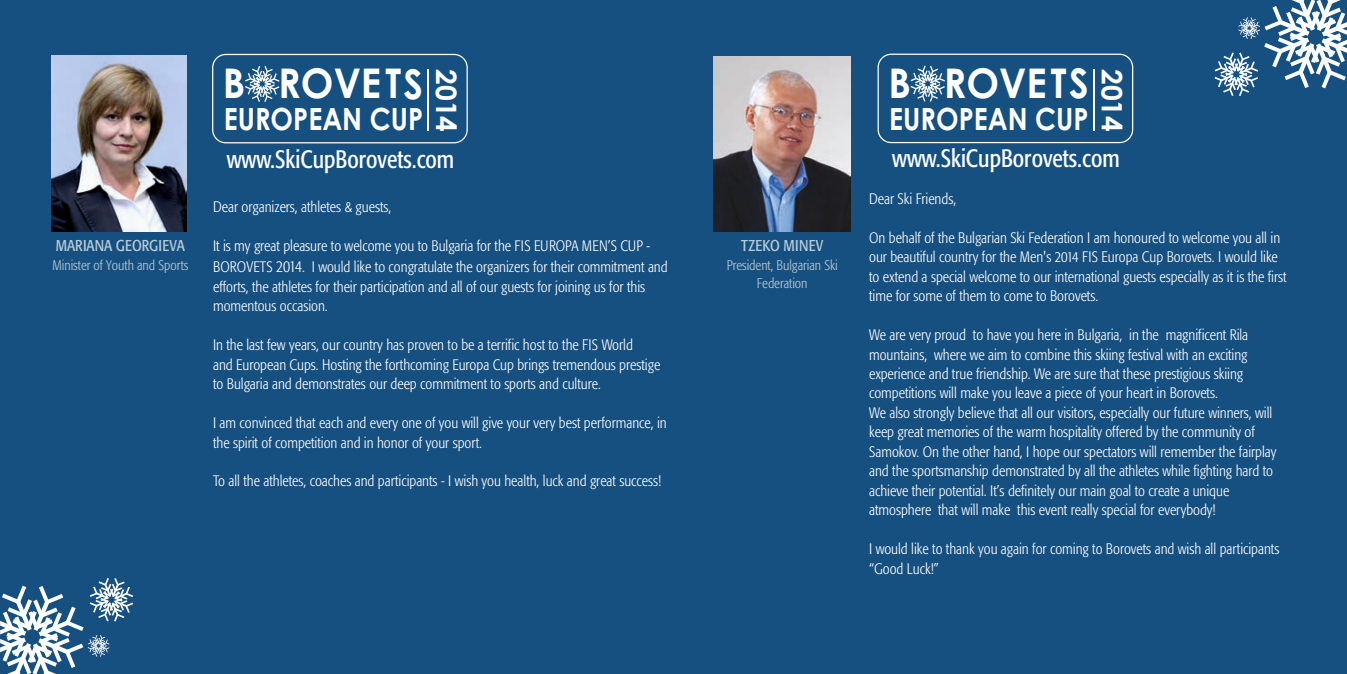
<style>
.page{position:relative;width:1347px;height:674px;background:#fff}
.page>*{position:absolute;margin:0;border:0;box-sizing:border-box;transform-origin:0 0}
.t1{font:700 40.88px "Century Gothic";color:#fff;scale:.95 1}
.t2{font:700 30.62px "Century Gothic";color:#fff;scale:.88 1}
.t3{font:700 28.12px "Century Gothic";color:#fff}
.t4{font:700 25px "Formata Cond Cyr";color:#fff;scale:.95 1}
.t5{font:700 15.5px "Formata Cond Cyr";letter-spacing:.01em;color:#b8cbd6}
.t6{font:15px/19.5px "Formata Cond Cyr";color:#fff}
.t7{font:13.75px/17.9px "Formata Cond Cyr";color:#b8cbd6;text-align:center}
.s1{font-size:16.25px}
</style>
<div class="page">
<div style="left:0;top:0;width:1346px;height:673px;background:#165081"></div>
<svg style="left:0;top:578px;width:133px;height:95px"></svg>
<svg style="left:1214px;top:0;width:132px;height:96px"></svg>
<img style="left:52px;top:55px;width:135px;height:176px">
<div style="left:212px;top:54px;width:256px;height:89px;border:1px solid #fff;border-radius:13px"></div>
<hr style="left:427px;top:69px;width:2px;height:62px;background:#fff">
<svg style="left:245px;top:66px;width:34px;height:36px"></svg>
<div style="left:877px;top:54px;width:256px;height:89px;border:1px solid #fff;border-radius:13px"></div>
<hr style="left:1092px;top:69px;width:2px;height:61px;background:#fff">
<svg style="left:910px;top:66px;width:35px;height:36px"></svg>
<img style="left:713px;top:56px;width:137px;height:175px">
<p class="t5" style="left:56px;top:239px;width:131px">MARIANA GEORGIEVA</p>
<p class="t7" style="left:52px;top:257px;width:138px">Minister of Youth and Sports</p>
<h1 class="t1" style="left:223px;top:68px;width:212px">B ROVE TS</h1>
<h2 class="t2" style="left:224px;top:107px;width:228px">EUROPEAN CUP</h2>
<h3 class="t3" style="left:457px;top:69px;width:65px;rotate:90deg">2014</h3>
<h3 class="t4" style="left:227px;top:148px;width:241px">www.SkiCupBorovets.com</h3>
<p class="t6" style="left:213px;top:199px;width:180px">Dear organizers, athletes &amp; guests,</p>
<p class="t6" style="left:213px;top:237px;width:456px;line-height:20px">It is my great pleasure to welcome you to Bulgaria for the FIS ЕURОРА MEN’S СUР - BOROVETS <span class="s1">2014</span>. I would like to congratulate the organizers for their commitment and efforts, the athletes for their participation and all of our guests for joining us for this momentous occasion.</p>
<p class="t6" style="left:213px;top:336px;width:449px">In the last few years, оur country has proven to bе а terrific host to the FIS World<br>and European Cups. Hosting the forthcoming Europa Cup brings tremendous prestige to Bulgaria and demonstrates our deep commitment to sports and culture.</p>
<p class="t6" style="left:213px;top:414px;width:455px">I am convinced that each and every one of you will give your very best performance, in the spirit of competition and in honor of your sport.</p>
<p class="t6" style="left:213px;top:472px;width:450px">То all the athletes, coaches and participants - I wish you health, luck and great success!</p>
<p class="t5" style="left:741px;top:239px;width:83px">TZEKO MINEV</p>
<p class="t7" style="left:726px;top:257px;width:113px">President, Bulgarian Ski<br>Federation</p>
<h1 class="t1" style="left:888px;top:68px;width:212px">B ROVE TS</h1>
<h2 class="t2" style="left:889px;top:107px;width:228px">EUROPEAN CUP</h2>
<h3 class="t3" style="left:1122px;top:69px;width:65px;rotate:90deg">2014</h3>
<h3 class="t4" style="left:892px;top:148px;width:241px">www.SkiCupBorovets.com</h3>
<p class="t6" style="left:869px;top:190px;width:89px">Dear Ski Friends,</p>
<p class="t6" style="left:869px;top:229px;width:419px">On behalf of the Bulgarian Ski Federation I am honoured to welcome you all in our beautiful country for the Men's 2014 FIS Europa Cup Borovets. I would like to extend a special welcome to our international guests especially as it is the first time for some of them to come to Borovets.</p>
<p class="t6" style="left:869px;top:326px;width:409px">We are very proud to have you here in Bulgaria, in the magnificent Rila mountains, where we aim to combine this skiing festival with an exciting experience and true friendship. We are sure that these prestigious skiing competitions will make you leave a piece of your heart in Borovets.<br>We also strongly believe that all our visitors, especially our future winners, will keep great memories of the warm hospitality offered by the community of Samokov. On the other hand, I hope our spectators will remember the fairplay and the sportsmanship demonstrated by all the athletes while fighting hard to achieve their potential. It’s definitely our main goal to create a unique atmosphere that will make this event really special for everybody!</p>
<p class="t6" style="left:869px;top:540px;width:412px">I would like to thank you again for coming to Borovets and wish all participants “Good Luck!”</p>
</div>
